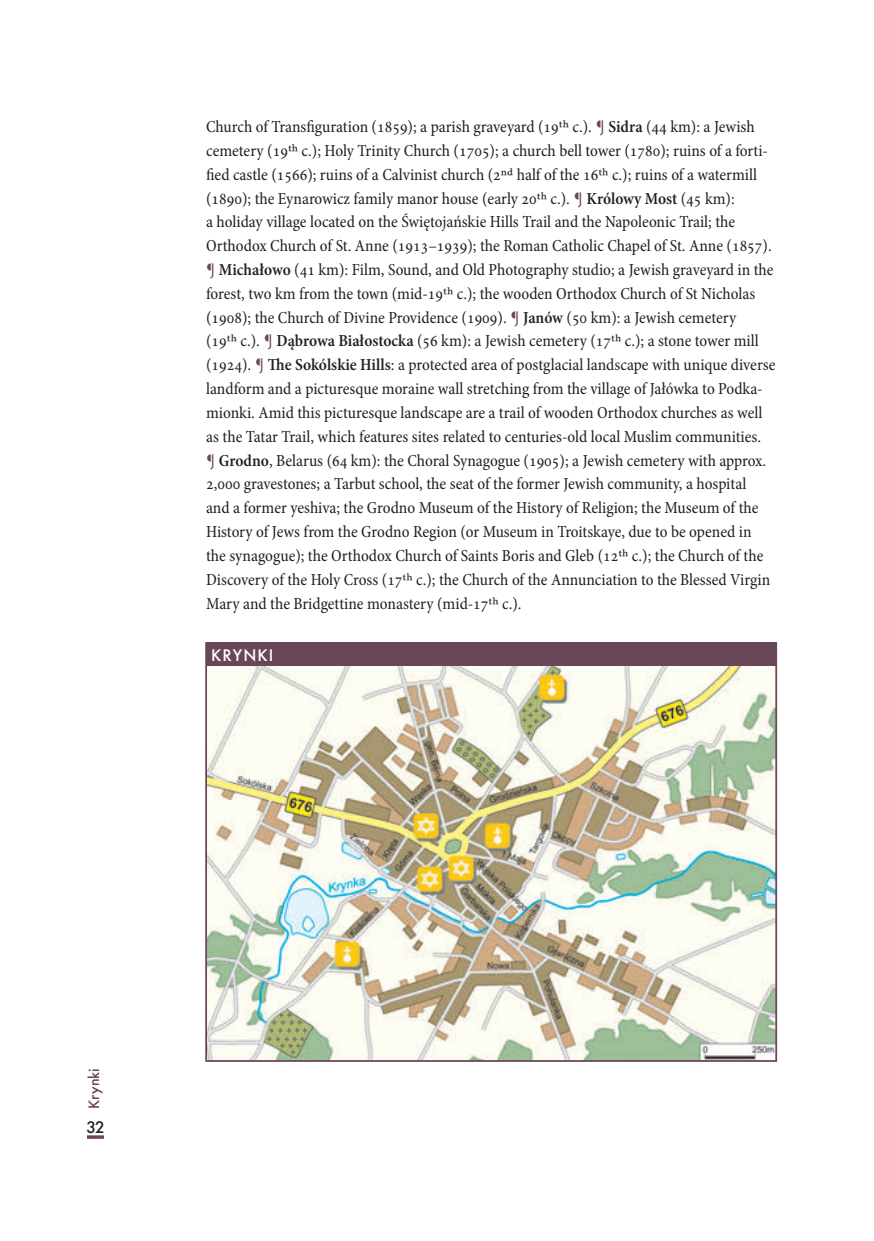
<style>
.page{position:relative;width:874px;height:1241px;background:#fff}
.page>*{position:absolute;margin:0;border:0;box-sizing:border-box;transform-origin:0 0}
.t1{font:500 17.5px "Futura PT";letter-spacing:.06em;color:#fff}
.t2{font:condensed 16.97px/23.8px "Minion Pro";color:#231f20}
.t3{font:500 15.75px "Futura PT";color:#6a4758}
.s1{font-stretch:normal}
.s2{font-family:"Klavika";font-stretch:normal;font-size:17.5px;color:#6a4758}
.s3{font-weight:600}
</style>
<div class="page">
<svg style="left:87px;top:1135px;width:17px;height:4px"></svg>
<img style="left:208px;top:666px;width:565px;height:393px">
<div style="left:206px;top:643px;width:570px;height:23px;background:#6a4758"></div>
<p class="t2" style="left:206px;top:116px;width:570px">Church of Transfiguration (1859); a parish graveyard (19<span class="s1">th</span> c.). <span class="s2">¶</span> <span class="s3">Sidra</span> (44 km): a Jewish cemetery (19<span class="s1">th</span> c.); Holy Trinity Church (1705); a church bell tower (1780); ruins of a forti&shy;fied castle (1566); ruins of a Calvinist church (2<span class="s1">nd</span> half of the 16<span class="s1">th</span> c.); ruins of a watermill (1890); the Eynarowicz family manor house (early 20<span class="s1">th</span> c.). <span class="s2">¶</span> <span class="s3">Królowy Most</span> (45 km):<br>a holiday village located on the Świętojańskie Hills Trail and the Napoleonic Trail; the Orthodox Church of St. Anne (1913–1939); the Roman Catholic Chapel of St. Anne (1857). <span class="s2">¶</span> <span class="s3">Michałowo</span> (41 km): Film, Sound, and Old Photography studio; a Jewish graveyard in the forest, two km from the town (mid-19<span class="s1">th</span> c.); the wooden Orthodox Church of St Nicholas (1908); the Church of Divine Providence (1909). <span class="s2">¶</span> <span class="s3">Janów</span> (50 km): a Jewish cemetery<br>(19<span class="s1">th</span> c.). <span class="s2">¶</span> <span class="s3">Dąbrowa Białostocka</span> (56 km): a Jewish cemetery (17<span class="s1">th</span> c.); a stone tower mill (1924). <span class="s2">¶</span> <span class="s3">The Sokólskie Hills</span>: a protected area of postglacial landscape with unique diverse landform and a picturesque moraine wall stretching from the village of Jałówka to Podka&shy;mionki. Amid this picturesque landscape are a trail of wooden Orthodox churches as well as the Tatar Trail, which features sites related to centuries-old local Muslim communities.<br><span class="s2">¶</span> <span class="s3">Grodno</span>, Belarus (64 km): the Choral Synagogue (1905); a Jewish cemetery with approx.<br>2,000 gravestones; a Tarbut school, the seat of the former Jewish community, a hospital<br>and a former yeshiva; the Grodno Museum of the History of Religion; the Museum of the History of Jews from the Grodno Region (or Museum in Troitskaye, due to be opened in the synagogue); the Orthodox Church of Saints Boris and Gleb (12<span class="s1">th</span> c.); the Church of the Discovery of the Holy Cross (17<span class="s1">th</span> c.); the Church of the Annunciation to the Blessed Virgin Mary and the Bridgettine monastery (mid-17<span class="s1">th</span> c.).</p>
<p class="t1" style="left:211px;top:647px;width:64px">KRYNKI</p>
<p class="t3" style="left:87px;top:1109px;width:42px;rotate:-90deg">Krynki</p>
</div>
